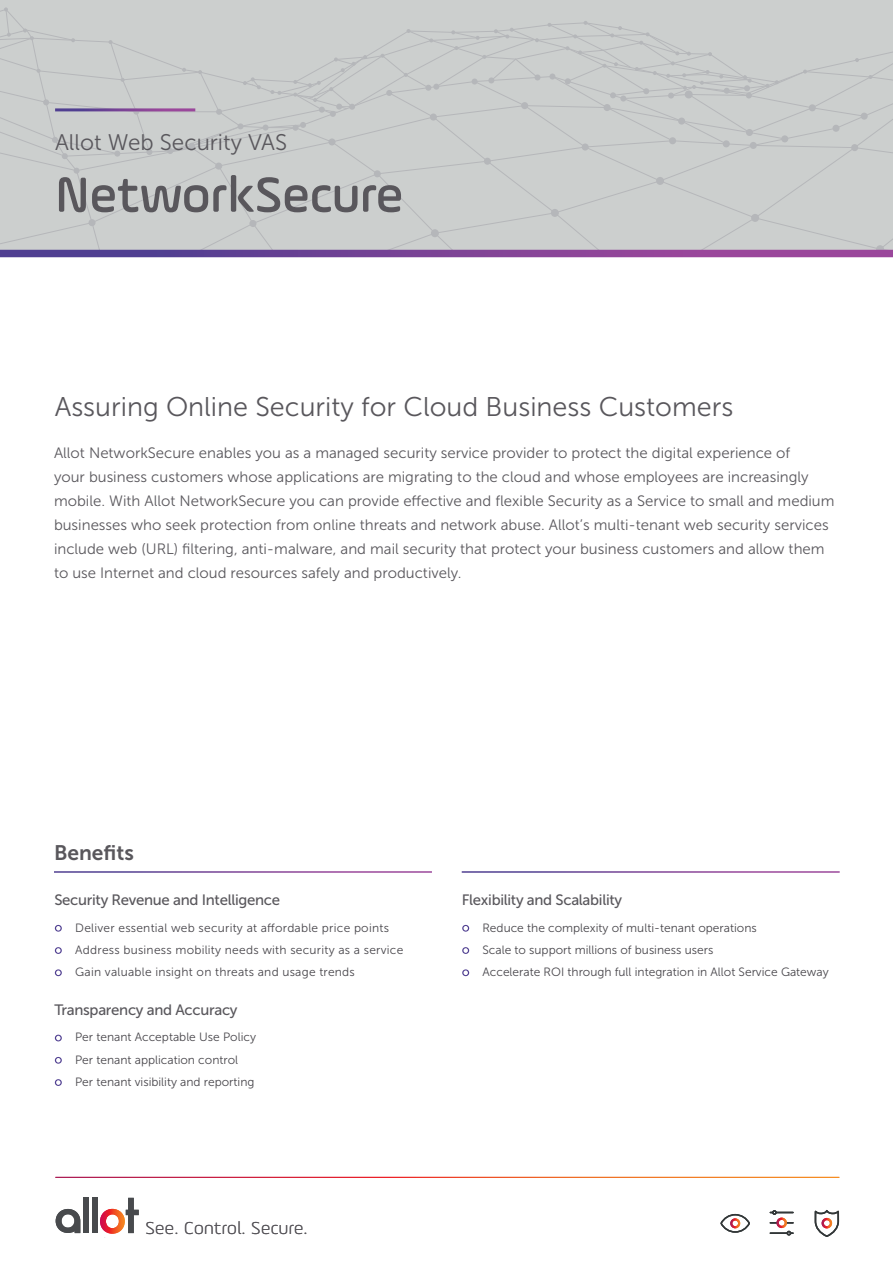
<style>
.page{position:relative;width:893px;height:1263px;background:#fff}
.page>*{position:absolute;margin:0;border:0;box-sizing:border-box;transform-origin:0 0}
.t1{font:500 52.5px "Ample Soft";color:#59575c}
.t2{font:27px "Museo Sans 300";color:#59575c}
.t3{font:22.5px "Museo Sans 300";color:#59575c}
.t4{font:21px "Museo Sans 700";color:#59575c}
.t5{font:300 18.45px "Ample Soft";letter-spacing:.02em;color:#59575c}
.t6{font:15px/24px "Museo Sans 300";color:#59575c}
.t7{font:15px "Museo Sans 500";letter-spacing:-.02em;color:#59575c}
.t8{font:12px/22.2px "Museo Sans 300";color:#48464b}
.t9{font:12px/22.2px "Museo Sans 300";letter-spacing:.02em;color:#48464b}
.s1{font-family:"Museo Sans 500";font-size:12.75px;color:#fff}
</style>
<div class="page">
<div style="left:0;top:0;width:893px;height:251px;background:#cccfce"></div>
<svg style="left:0;top:7px;width:893px;height:243px"></svg>
<hr style="left:55px;top:108px;width:140px;height:3px;background:#fff">
<svg style="left:0;top:250px;width:893px;height:7px;background:#784395"></svg>
<svg style="left:814px;top:1210px;width:25px;height:27px"></svg>
<div style="left:822px;top:1218px;width:10px;height:10px;border:2px solid #fff;border-radius:50%"></div>
<div style="left:776px;top:1217px;width:11px;height:11px;border:2px solid #fff;border-radius:50%"></div>
<svg style="left:770px;top:1210px;width:23px;height:5px"></svg>
<svg style="left:770px;top:1231px;width:23px;height:4px"></svg>
<div style="left:730px;top:1218px;width:10px;height:10px;border:2px solid #fff;border-radius:50%"></div>
<div style="left:720px;top:1214px;width:30px;height:19px;border:2px solid #323738;border-radius:50%"></div>
<div style="left:83px;top:1198px;width:6px;height:35px;background:#484a4d"></div>
<div style="left:92px;top:1198px;width:6px;height:35px;background:#484a4d"></div>
<svg style="left:56px;top:1209px;width:24px;height:24px"></svg>
<svg style="left:100px;top:1198px;width:39px;height:36px"></svg>
<h3 class="t3" style="left:55px;top:130px;width:234px">Allot Web Security VAS</h3>
<h1 class="t1" style="left:55px;top:163px;width:350px">NetworkSecure</h1>
<h2 class="t2" style="left:55px;top:392px;width:680px">Assuring Online Security for Cloud Business Customers</h2>
<p class="t6" style="left:54px;top:441px;width:782px">Allot NetworkSecure enables you as a managed security service provider to protect the digital experience of<br>your business customers whose applications are migrating to the cloud and whose employees are increasingly mobile. With Allot NetworkSecure you can provide effective and flexible Security as a Service to small and medium businesses who seek protection from online threats and network abuse. Allot’s multi-tenant web security services include web (URL) filtering, anti-malware, and mail security that protect your business customers and allow them to use Internet and cloud resources safely and productively.</p>
<h3 class="t4" style="left:54px;top:841px;width:81px">Benefits</h3>
<p class="t7" style="left:54px;top:892px;width:227px">Security Revenue and Intelligence</p>
<p class="t9" style="left:54px;top:916px;width:350px"><span class="s1">o</span> Deliver essential web security at affordable price points<br><span class="s1">o</span> Address business mobility needs with security as a service <span class="s1">o</span> Gain valuable insight on threats and usage trends</p>
<p class="t7" style="left:54px;top:1001px;width:185px">Transparency and Accuracy</p>
<p class="t8" style="left:54px;top:1026px;width:203px"><span class="s1">o</span> Per tenant Acceptable Use Policy <span class="s1">o</span> Per tenant application control<br><span class="s1">o</span> Per tenant visibility and reporting</p>
<p class="t5" style="left:145px;top:1217px;width:163px">See. Control. Secure.</p>
<p class="t7" style="left:462px;top:892px;width:162px">Flexibility and Scalability</p>
<p class="t8" style="left:462px;top:916px;width:369px"><span class="s1">o</span> Reduce the complexity of multi-tenant operations<br><span class="s1">o</span> Scale to support millions of business users<br><span class="s1">o</span> Accelerate ROI through full integration in Allot Service Gateway</p>
</div>
